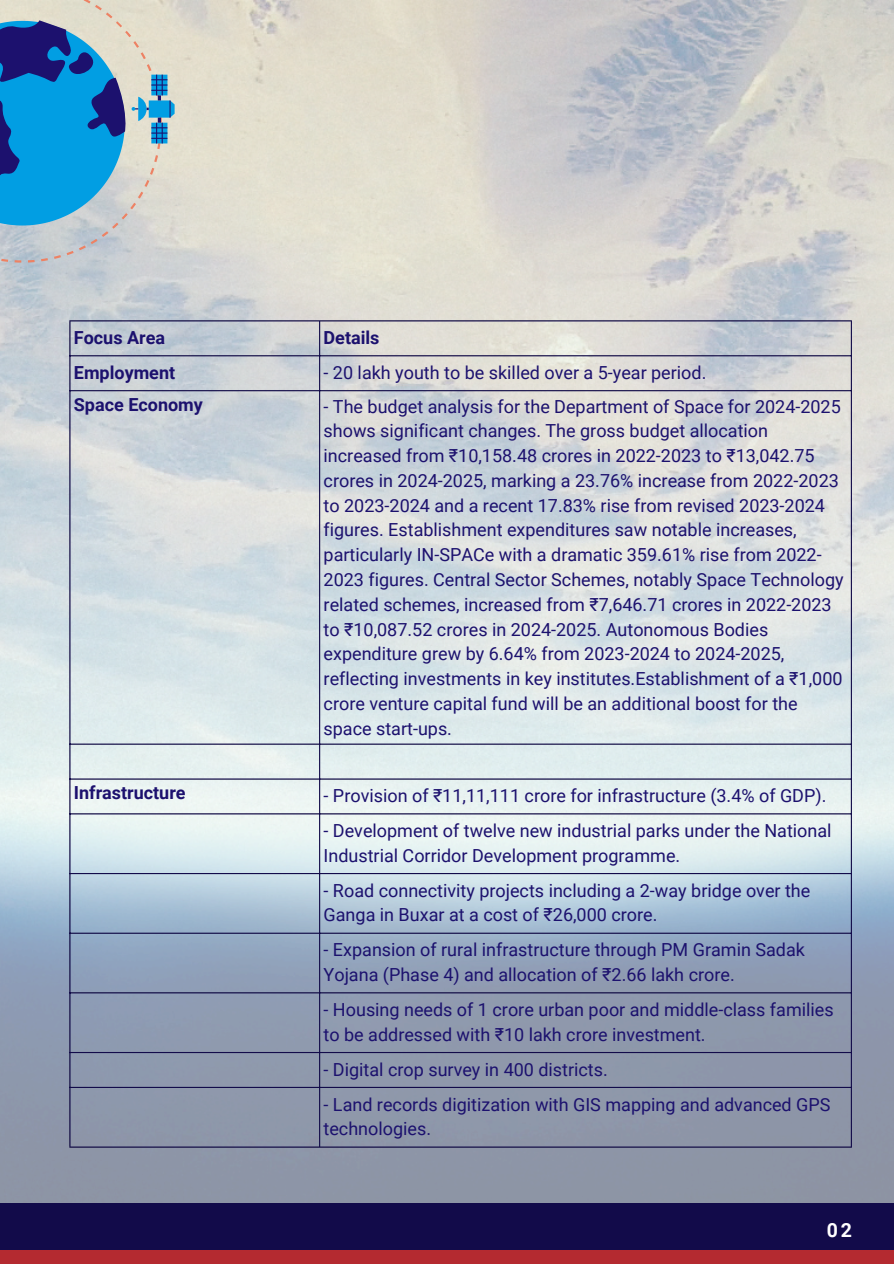
<style>
.page{position:relative;width:894px;height:1264px;background:#fff}
.page>*{position:absolute;margin:0;border:0;box-sizing:border-box;transform-origin:0 0}
.t1{font:700 19.5px "Roboto";color:#fff}
.t2{font:18px/24.8px "Roboto";color:#1c116e}
.t3{font:700 18px "Roboto";color:#1c116e}
</style>
<div class="page">
<img style="left:0;top:0;width:893px;height:1203px">
<hr style="left:69px;top:321px;width:1px;height:825px;background:#120b4a">
<hr style="left:319px;top:321px;width:1px;height:825px;background:#120b4a">
<hr style="left:850px;top:321px;width:1px;height:825px;background:#120b4a">
<hr style="left:69px;top:320px;width:782px;height:1px;background:#120b4a">
<hr style="left:69px;top:355px;width:782px;height:1px;background:#120b4a">
<hr style="left:69px;top:390px;width:782px;height:1px;background:#120b4a">
<hr style="left:69px;top:743px;width:782px;height:1px;background:#120b4a">
<hr style="left:69px;top:778px;width:782px;height:1px;background:#120b4a">
<hr style="left:69px;top:813px;width:782px;height:1px;background:#120b4a">
<hr style="left:69px;top:873px;width:782px;height:1px;background:#120b4a">
<hr style="left:69px;top:932px;width:782px;height:1px;background:#120b4a">
<hr style="left:69px;top:992px;width:782px;height:1px;background:#120b4a">
<hr style="left:69px;top:1051px;width:782px;height:2px;background:#120b4a">
<hr style="left:69px;top:1086px;width:782px;height:1px;background:#120b4a">
<hr style="left:69px;top:1146px;width:782px;height:1px;background:#120b4a">
<div style="left:0;top:1203px;width:893px;height:60px;background:#120b4a"></div>
<div style="left:0;top:1250px;width:893px;height:13px;background:#b42a30"></div>
<svg style="left:0;top:0;width:219px;height:320px;background:#d2d4d0"></svg>
<svg style="left:0;top:0;width:179px;height:268px;background:#76aac8"></svg>
<p class="t3" style="left:74px;top:327px;width:93px">Focus Area</p>
<p class="t3" style="left:323px;top:327px;width:57px">Details</p>
<p class="t3" style="left:74px;top:362px;width:103px">Employment</p>
<p class="t2" style="left:323px;top:360px;width:384px">- 20 lakh youth to be skilled over a 5-year period.</p>
<p class="t3" style="left:74px;top:394px;width:130px">Space Economy</p>
<p class="t2" style="left:323px;top:394px;width:521px">- The budget analysis for the Department of Space for 2024-2025 shows significant changes. The gross budget allocation increased from ₹10,158.48 crores in 2022-2023 to ₹13,042.75 crores in 2024-2025, marking a 23.76% increase from 2022-2023 to 2023-2024 and a recent 17.83% rise from revised 2023-2024 figures. Establishment expenditures saw notable increases, particularly IN-SPACe with a dramatic 359.61% rise from 2022- 2023 figures. Central Sector Schemes, notably Space Technology related schemes, increased from ₹7,646.71 crores in 2022-2023 to ₹10,087.52 crores in 2024-2025. Autonomous Bodies expenditure grew by 6.64% from 2023-2024 to 2024-2025, reflecting investments in key institutes.Establishment of a ₹1,000 crore venture capital fund will be an additional boost for the space start-ups.</p>
<p class="t3" style="left:74px;top:782px;width:113px">Infrastructure</p>
<p class="t2" style="left:323px;top:783px;width:504px">- Provision of ₹11,11,111 crore for infrastructure (3.4% of GDP).</p>
<p class="t2" style="left:323px;top:818px;width:509px">- Development of twelve new industrial parks under the National<br>Industrial Corridor Development programme.</p>
<p class="t2" style="left:323px;top:878px;width:488px">- Road connectivity projects including a 2-way bridge over the<br>Ganga in Buxar at a cost of ₹26,000 crore.</p>
<p class="t2" style="left:323px;top:937px;width:482px">- Expansion of rural infrastructure through PM Gramin Sadak<br>Yojana (Phase 4) and allocation of ₹2.66 lakh crore.</p>
<p class="t2" style="left:323px;top:997px;width:511px">- Housing needs of 1 crore urban poor and middle-class families to be addressed with ₹10 lakh crore investment.</p>
<p class="t2" style="left:323px;top:1057px;width:286px">- Digital crop survey in 400 districts.</p>
<p class="t2" style="left:323px;top:1091px;width:508px">- Land records digitization with GIS mapping and advanced GPS technologies.</p>
<p class="t1" style="left:826px;top:1218px;width:26px">02</p>
</div>
